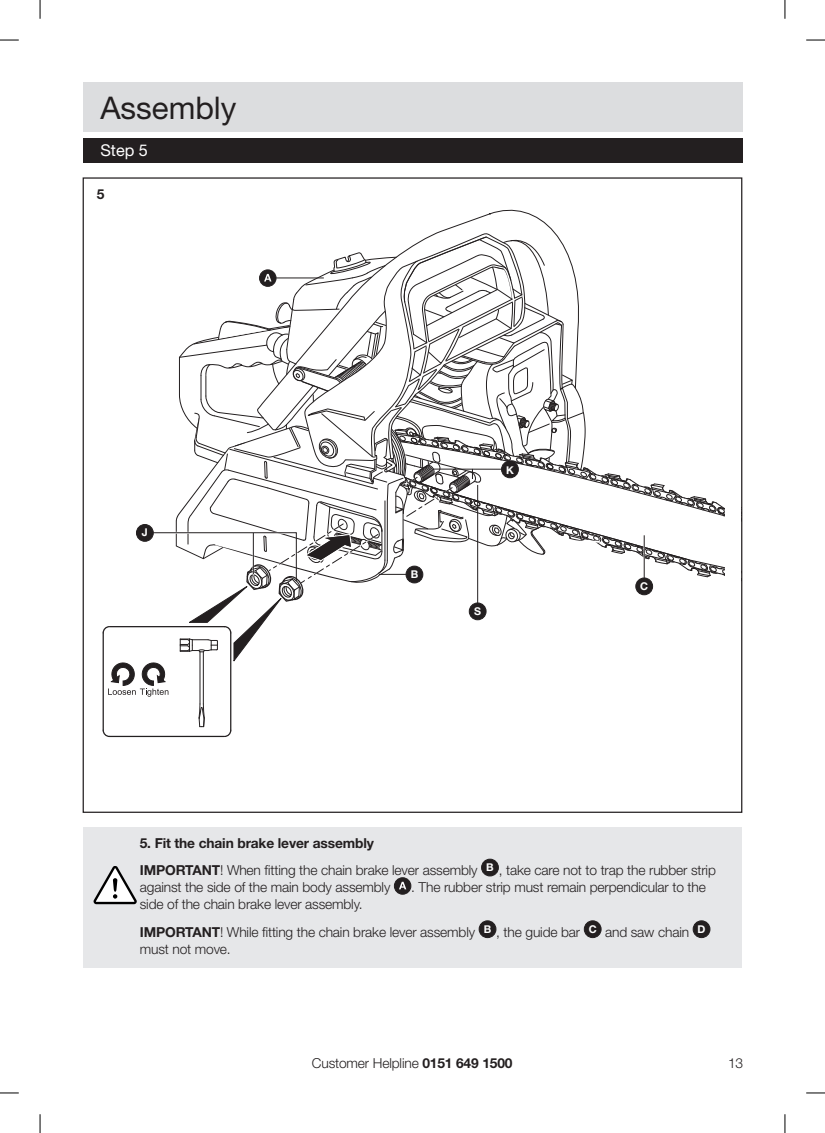
<style>
.page{position:relative;width:825px;height:1133px;background:#fff}
.page>*{position:absolute;margin:0;border:0;box-sizing:border-box;transform-origin:0 0}
.t1{font:31.25px "Helvetica Neue LT Std";color:#231f20}
.t2{font:16.25px "Helvetica Neue LT Std";color:#fff}
.t3{font:300 13.75px/27.6px "Helvetica Neue LT Std";letter-spacing:-.01em;color:#231f20}
.t4{font:700 13.75px "Helvetica Neue LT Std";color:#231f20}
.t5{font:700 10.75px "Helvetica Neue LT Std";color:#fff}
.s1{font-weight:700}
</style>
<div class="page">
<div style="left:83px;top:83px;width:659px;height:49px;background:#dcdddf"></div>
<div style="left:83px;top:827px;width:658px;height:140px;background:#e6e7e9"></div>
<div style="left:481px;top:859px;width:17px;height:16px;background:#231f20;border-radius:50%"></div>
<div style="left:481px;top:858px;width:17px;height:18px;border:1px solid #231f20;border-radius:50%"></div>
<div style="left:394px;top:877px;width:16px;height:17px;background:#231f20;border-radius:50%"></div>
<div style="left:394px;top:877px;width:17px;height:17px;border:1px solid #231f20;border-radius:50%"></div>
<svg style="left:399px;top:881px;width:7px;height:8px"></svg>
<div style="left:479px;top:920px;width:16px;height:17px;background:#231f20;border-radius:50%"></div>
<div style="left:478px;top:920px;width:18px;height:18px;border:1px solid #231f20;border-radius:50%"></div>
<div style="left:584px;top:920px;width:16px;height:17px;background:#231f20;border-radius:50%"></div>
<div style="left:583px;top:920px;width:18px;height:18px;border:1px solid #231f20;border-radius:50%"></div>
<div style="left:692px;top:920px;width:17px;height:17px;background:#231f20;border-radius:50%"></div>
<div style="left:692px;top:920px;width:18px;height:18px;border:1px solid #231f20;border-radius:50%"></div>
<div style="left:83px;top:138px;width:659px;height:25px;background:#231f20"></div>
<svg style="left:93px;top:866px;width:44px;height:38px"></svg>
<hr style="left:230px;top:633px;width:1px;height:97px;background:#231f20">
<hr style="left:109px;top:735px;width:115px;height:2px;background:#231f20">
<hr style="left:102px;top:633px;width:2px;height:97px;background:#231f20">
<svg style="left:223px;top:729px;width:9px;height:8px"></svg>
<svg style="left:102px;top:729px;width:9px;height:8px"></svg>
<hr style="left:199px;top:651px;width:1px;height:53px;background:#231f20">
<hr style="left:203px;top:651px;width:1px;height:53px;background:#231f20">
<svg style="left:198px;top:703px;width:7px;height:24px"></svg>
<svg style="left:102px;top:230px;width:640px;height:466px"></svg>
<div style="left:136px;top:524px;width:17px;height:17px;background:#231f20;border-radius:50%"></div>
<div style="left:136px;top:524px;width:18px;height:17px;border:1px solid #231f20;border-radius:50%"></div>
<div style="left:725px;top:490px;width:15px;height:166px;background:#fff"></div>
<svg style="left:0;top:39px;width:19px;height:2px"></svg>
<svg style="left:806px;top:39px;width:18px;height:2px"></svg>
<svg style="left:0;top:1092px;width:19px;height:1px"></svg>
<svg style="left:806px;top:1092px;width:18px;height:1px"></svg>
<svg style="left:39px;top:0;width:2px;height:19px"></svg>
<svg style="left:39px;top:1114px;width:2px;height:18px"></svg>
<svg style="left:784px;top:0;width:1px;height:19px"></svg>
<svg style="left:784px;top:1114px;width:1px;height:18px"></svg>
<h1 class="t1" style="left:100px;top:89px;width:138px">Assembly</h1>
<p class="t2" style="left:100px;top:141px;width:49px">Step 5</p>
<p class="t4" style="left:97px;top:185px;width:9px">5</p>
<p class="t5" style="left:142px;top:526px;width:7px">J</p>
<p class="t5" style="left:410px;top:567px;width:9px">B</p>
<p class="t5" style="left:506px;top:463px;width:9px">K</p>
<p class="t5" style="left:474px;top:604px;width:8px">S</p>
<p class="t5" style="left:640px;top:579px;width:9px">C</p>
<p class="t3" style="left:140px;top:828px;width:577px"><span class="s1">5. Fit the chain brake lever assembly<br>IMPORTANT</span>! When fitting the chain brake lever assembly <sup>B</sup> , take care not to trap the rubber strip</p>
<p class="t3" style="left:140px;top:873px;width:252px">against the side of the main body assembly</p>
<p class="t3" style="left:411px;top:873px;width:296px">. The rubber strip must remain perpendicular to the</p>
<p class="t3" style="left:140px;top:890px;width:567px">side of the chain brake lever assembly.<br><span class="s1">IMPORTANT</span>! While fitting the chain brake lever assembly <sup>B</sup> , the guide bar <sup>C</sup> and saw chain <sup>D</sup></p>
<p class="t3" style="left:140px;top:934px;width:92px">must not move.</p>
<p class="t3" style="left:312px;top:1048px;width:202px">Customer Helpline <span class="s1">0151 649 1500</span></p>
<p class="t3" style="left:727px;top:1048px;width:17px">13</p>
</div>
